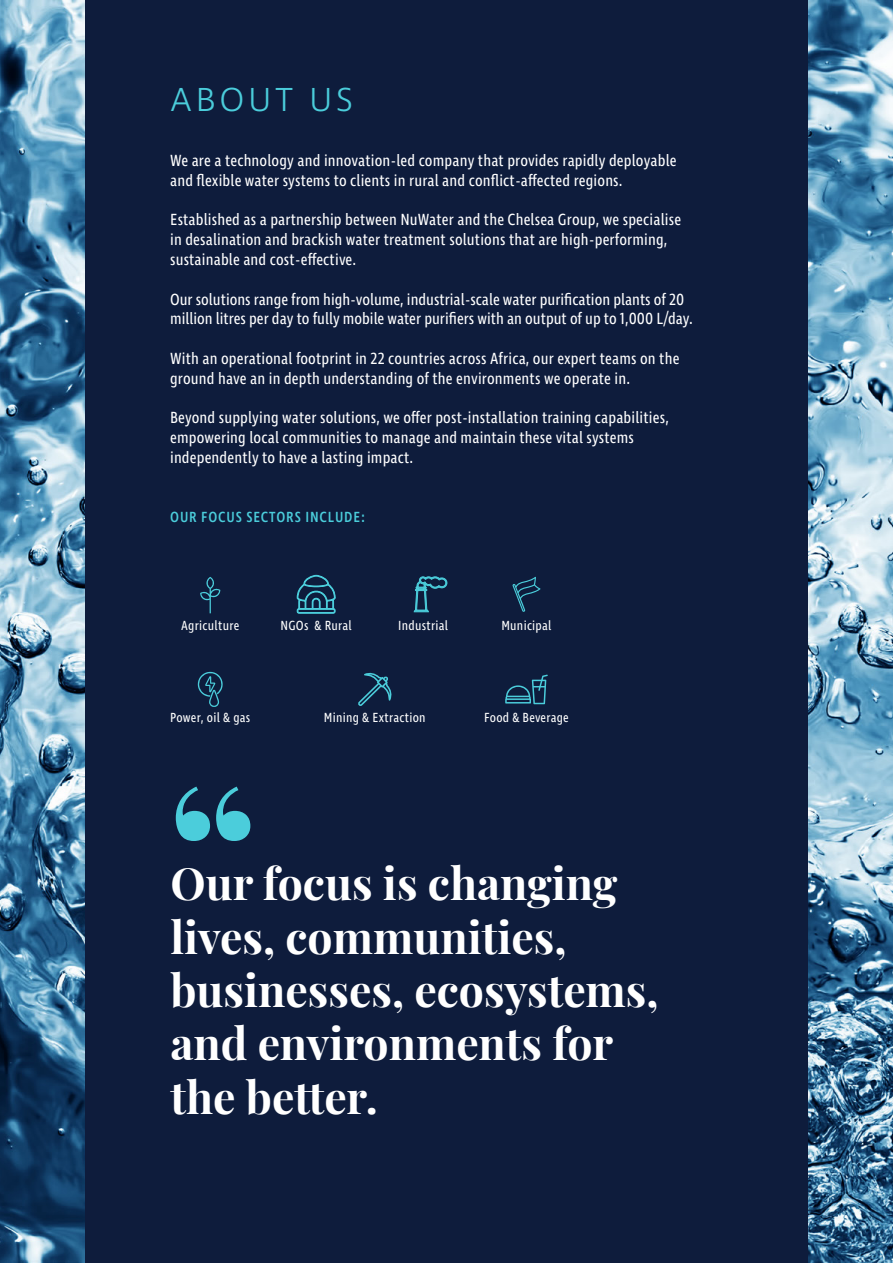
<style>
.page{position:relative;width:893px;height:1263px;background:#fff}
.page>*{position:absolute;margin:0;border:0;box-sizing:border-box;transform-origin:0 0}
.t1{font:700 44.55px/53.4px "Playfair Display";color:#fff}
.t2{font:300 34.05px "Ingra";letter-spacing:.11em;color:#4bcddb}
.t3{font:16.5px/19.8px "Ingra Cd";letter-spacing:.01em;color:#fff}
.t4{font:500 15px "Ingra Cd";letter-spacing:.06em;color:#4bcddb}
.t5{font:13.5px "Ingra Cd";letter-spacing:.02em;color:#fff}
</style>
<div class="page">
<img style="left:0;top:0;width:893px;height:1263px">
<div style="left:85px;top:0;width:723px;height:1263px;background:#0e1c3c"></div>
<svg style="left:414px;top:576px;width:33px;height:36px"></svg>
<svg style="left:512px;top:577px;width:28px;height:35px"></svg>
<svg style="left:200px;top:577px;width:20px;height:36px"></svg>
<svg style="left:176px;top:786px;width:74px;height:55px"></svg>
<svg style="left:505px;top:674px;width:43px;height:30px"></svg>
<svg style="left:198px;top:671px;width:25px;height:36px"></svg>
<svg style="left:358px;top:672px;width:34px;height:34px"></svg>
<svg style="left:296px;top:575px;width:40px;height:39px"></svg>
<h2 class="t2" style="left:170px;top:78px;width:184px">ABOUT US</h2>
<p class="t3" style="left:170px;top:151px;width:508px">We are a technology and innovation-led company that provides rapidly deployable and flexible water systems to clients in rural and conflict-affected regions.</p>
<p class="t3" style="left:170px;top:211px;width:512px">Established as a partnership between NuWater and the Chelsea Group, we specialise in desalination and brackish water treatment solutions that are high-performing, sustainable and cost-effective.</p>
<p class="t3" style="left:170px;top:290px;width:524px">Our solutions range from high-volume, industrial-scale water purification plants of 20 million litres per day to fully mobile water purifiers with an output of up to 1,000 L/day.</p>
<p class="t3" style="left:170px;top:349px;width:511px">With an operational footprint in 22 countries across Africa, our expert teams on the ground have an in depth understanding of the environments we operate in.</p>
<p class="t3" style="left:170px;top:409px;width:500px">Beyond supplying water solutions, we offer post-installation training capabilities, empowering local communities to manage and maintain these vital systems independently to have a lasting impact.</p>
<p class="t4" style="left:170px;top:508px;width:197px">OUR FOCUS SECTORS INCLUDE:</p>
<p class="t5" style="left:181px;top:617px;width:60px">Agriculture</p>
<p class="t5" style="left:280px;top:617px;width:73px">NGOs &amp; Rural</p>
<p class="t5" style="left:398px;top:617px;width:51px">Industrial</p>
<p class="t5" style="left:501px;top:617px;width:52px">Municipal</p>
<p class="t5" style="left:170px;top:709px;width:82px">Power, oil &amp; gas</p>
<p class="t5" style="left:324px;top:709px;width:103px">Mining &amp; Extraction</p>
<p class="t5" style="left:484px;top:709px;width:86px">Food &amp; Beverage</p>
<h1 class="t1" style="left:170px;top:853px;width:490px">Our focus is changing lives, communities, businesses, ecosystems, and environments for the better.</h1>
</div>
